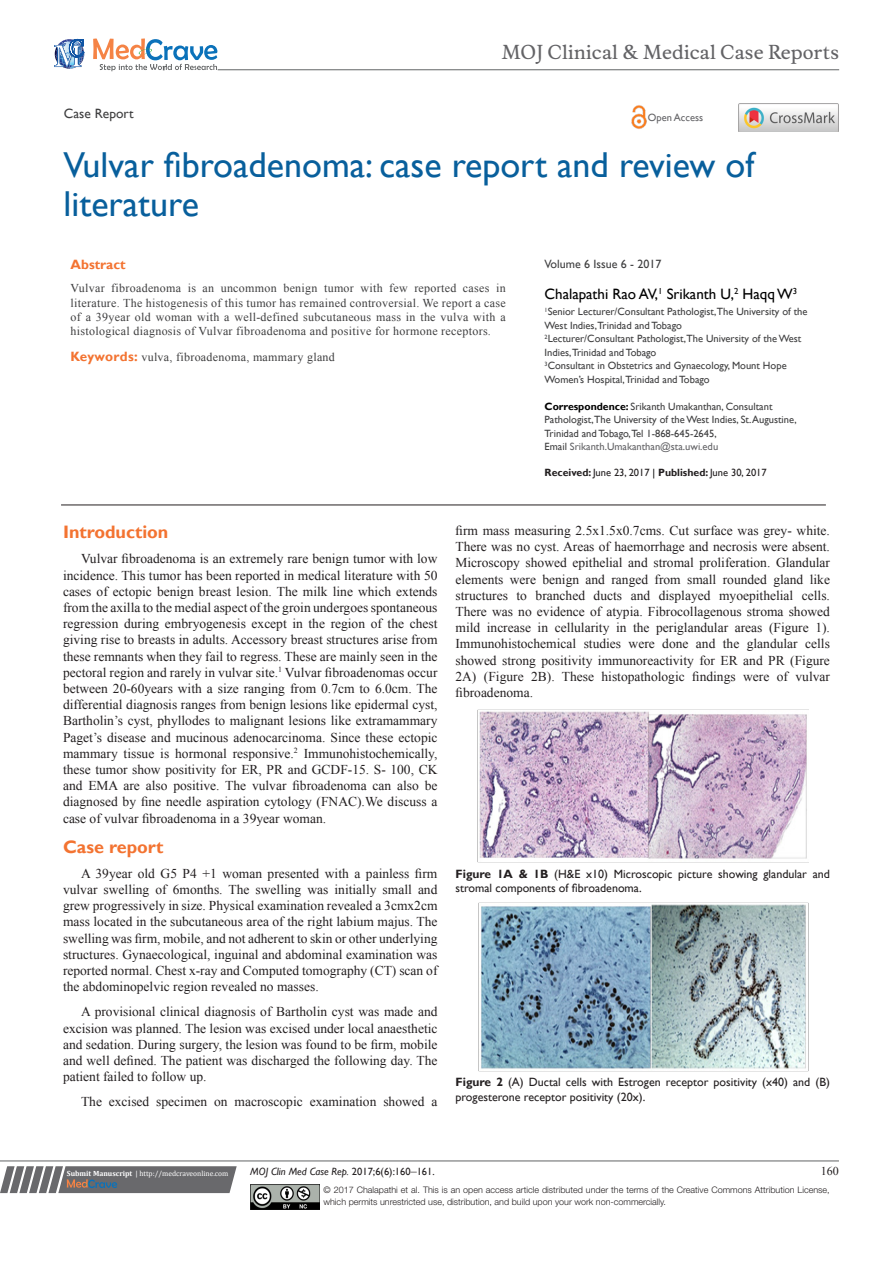
<style>
.page{position:relative;width:893px;height:1263px;background:#fff}
.page>*{position:absolute;margin:0;border:0;box-sizing:border-box;transform-origin:0 0}
.t1{font:36px/39px "Gill Sans";color:#085f9c}
.t2{font:18.6px "Musee";color:#636366}
.List_Paragraph{font:700 18px "Gill Sans";color:#f37331}
.t3{font:15px "Gill Sans";color:#000}
.t4{font:13.5px/16.2px "Times New Roman";color:#231f20;text-align:justify}
.t5{font:13.5px "Gill Sans";color:#3e3e3f}
.t6{font:700 13.5px "Gill Sans";color:#f37331}
.t7{font:12px/14.4px "Times New Roman";letter-spacing:.025em;color:#3e3e3f;text-align:justify}
.t8{font:12px/14.4px "Gill Sans";color:#231f20}
.t9{font:12px "Gill Sans";color:#3e3e3f}
.t10{font:12px "Times New Roman";color:#231f20}
.t11{font:10.5px/13.5px "Gill Sans";color:#3e3e3f}
.t12{font:10.5px "Gill Sans";color:#636366}
.t13{font:10.5px "Gill Sans";color:#231f20}
.t14{font:italic 10.5px "Gill Sans";color:#231f20}
.t15{font:300 9px/12px "Helvetica Neue LT Std";color:#231f20}
.t16{font:7.5px "Cambria";color:#fff}
.s1{font-family:"Gill Sans";font-weight:700;font-size:13.5px;color:#f37331}
.s2{font-weight:700;color:#000}
.s3{color:#3e3e3f}
.s4{font-weight:700}
.s5{color:#000}
.s6{font-style:normal}
.s7{font-family:"Times New Roman";font-style:normal;font-size:12px}
</style>
<div class="page">
<svg style="left:0;top:1166px;width:237px;height:27px;background:#78787a"></svg>
<hr style="left:0;top:1161px;width:839px;height:1px;background:#626465">
<hr style="left:61px;top:505px;width:765px;height:1px;background:#231f20">
<img style="left:250px;top:1185px;width:69px;height:24px">
<svg style="left:54px;top:39px;width:30px;height:30px"></svg>
<svg style="left:93px;top:38px;width:124px;height:33px"></svg>
<hr style="left:218px;top:70px;width:621px;height:1px;background:#626465">
<img style="left:631px;top:105px;width:16px;height:24px">
<img style="left:739px;top:104px;width:99px;height:28px">
<img style="left:478px;top:709px;width:331px;height:150px">
<img style="left:478px;top:903px;width:328px;height:168px">
<p class="t2" style="left:502px;top:41px;width:339px">MOJ Clinical &amp; Medical Case Reports</p>
<p class="t5" style="left:64px;top:105px;width:71px">Case Report</p>
<p class="t12" style="left:648px;top:112px;width:57px">Open Access</p>
<p class="t1" style="left:64px;top:146px;width:692px">Vulvar fibroadenoma: case report and review of literature</p>
<p class="t6" style="left:71px;top:256px;width:57px">Abstract</p>
<p class="t7" style="left:71px;top:281px;width:437px">Vulvar fibroadenoma is an uncommon benign tumor with few reported cases in literature. The histogenesis of this tumor has remained controversial. We report a case of a 39year old woman with a well-defined subcutaneous mass in the vulva with a histological diagnosis of Vulvar fibroadenoma and positive for hormone receptors.</p>
<p class="t7" style="left:71px;top:349px;width:266px"><span class="s1">Keywords:</span> vulva, fibroadenoma, mammary gland</p>
<p class="t9" style="left:545px;top:257px;width:118px">Volume 6 Issue 6 - 2017</p>
<p class="t3" style="left:545px;top:285px;width:254px">Chalapathi Rao AV,<sup>1</sup> Srikanth U,<sup>2</sup> Haqq W<sup>3</sup></p>
<p class="t11" style="left:545px;top:305px;width:264px"><sup>1</sup>Senior Lecturer/Consultant Pathologist,The University of the<br>West Indies,Trinidad and Tobago</p>
<p class="t11" style="left:545px;top:332px;width:258px"><sup>2</sup>Lecturer/Consultant Pathologist,The University of the West<br>Indies,Trinidad and Tobago</p>
<p class="t11" style="left:545px;top:359px;width:244px"><sup>3</sup>Consultant in Obstetrics and Gynaecology, Mount Hope<br>Women’s Hospital,Trinidad and Tobago</p>
<p class="t11" style="left:545px;top:400px;width:254px"><span class="s2">Correspondence:</span> Srikanth Umakanthan, Consultant<br>Pathologist,The University of the West Indies, St. Augustine,<br>Trinidad and Tobago,Tel 1-868-645-2645,</p>
<p class="t12" style="left:545px;top:441px;width:175px"><span class="s3">Email</span> Srikanth.Umakanthan@sta.uwi.edu</p>
<p class="t13" style="left:545px;top:467px;width:224px"><span class="s4">Received:</span> June 23, 2017 <span class="s5">|</span> <span class="s4">Published:</span> June 30, 2017</p>
<p class="List_Paragraph" style="left:63px;top:521px;width:107px">Introduction</p>
<p class="t4" style="left:63px;top:550px;width:376px;text-indent:18px">Vulvar fibroadenoma is an extremely rare benign tumor with low incidence. This tumor has been reported in medical literature with 50 cases of ectopic benign breast lesion. The milk line which extends from the axilla to the medial aspect of the groin undergoes spontaneous regression during embryogenesis except in the region of the chest giving rise to breasts in adults. Accessory breast structures arise from these remnants when they fail to regress. These are mainly seen in the pectoral region and rarely in vulvar site.<sup>1</sup> Vulvar fibroadenomas occur between 20-60years with a size ranging from 0.7cm to 6.0cm. The differential diagnosis ranges from benign lesions like epidermal cyst, Bartholin’s cyst, phyllodes to malignant lesions like extramammary Paget’s disease and mucinous adenocarcinoma. Since these ectopic mammary tissue is hormonal responsive.<sup>2</sup> Immunohistochemically, these tumor show positivity for ER, PR and GCDF-15. S- 100, CK and EMA are also positive. The vulvar fibroadenoma can also be diagnosed by fine needle aspiration cytology (FNAC).We discuss a case of vulvar fibroadenoma in a 39year woman.</p>
<p class="List_Paragraph" style="left:63px;top:836px;width:102px">Case report</p>
<p class="t4" style="left:63px;top:865px;width:376px;text-indent:18px">A 39year old G5 P4 +1 woman presented with a painless firm vulvar swelling of 6months. The swelling was initially small and grew progressively in size. Physical examination revealed a 3cmx2cm mass located in the subcutaneous area of the right labium majus. The swelling was firm, mobile, and not adherent to skin or other underlying structures. Gynaecological, inguinal and abdominal examination was reported normal. Chest x-ray and Computed tomography (CT) scan of the abdominopelvic region revealed no masses.</p>
<p class="t4" style="left:63px;top:1003px;width:376px;text-indent:18px">A provisional clinical diagnosis of Bartholin cyst was made and excision was planned. The lesion was excised under local anaesthetic and sedation. During surgery, the lesion was found to be firm, mobile and well defined. The patient was discharged the following day. The patient failed to follow up.</p>
<p class="t4" style="left:81px;top:1093px;width:358px">The excised specimen on macroscopic examination showed a</p>
<p class="t4" style="left:455px;top:522px;width:376px">firm mass measuring 2.5x1.5x0.7cms. Cut surface was grey- white.<br>There was no cyst. Areas of haemorrhage and necrosis were absent.<br>Microscopy showed epithelial and stromal proliferation. Glandular elements were benign and ranged from small rounded gland like structures to branched ducts and displayed myoepithelial cells.<br>There was no evidence of atypia. Fibrocollagenous stroma showed mild increase in cellularity in the periglandular areas (Figure 1).<br>Immunohistochemical studies were done and the glandular cells showed strong positivity immunoreactivity for ER and PR (Figure 2A) (Figure 2B). These histopathologic findings were of vulvar fibroadenoma.</p>
<p class="t8" style="left:455px;top:867px;width:376px"><span class="s4">Figure 1A &amp; 1B</span> (H&amp;E x10) Microscopic picture showing glandular and stromal components of fibroadenoma.</p>
<p class="t8" style="left:455px;top:1075px;width:376px"><span class="s4">Figure 2</span> (A) Ductal cells with Estrogen receptor positivity (x40) and (B) progesterone receptor positivity (20x).</p>
<p class="t16" style="left:67px;top:1169px;width:163px"><span class="s4">Submit Manuscript</span> | http://medcraveonline.com</p>
<p class="t14" style="left:250px;top:1165px;width:186px">MOJ Clin Med Case Rep. <span class="s6">2017;6(6):160</span><span class="s7">‒</span><span class="s6">161.</span></p>
<p class="t10" style="left:821px;top:1163px;width:19px">160</p>
<p class="t15" style="left:323px;top:1183px;width:508px">© 2017 Chalapathi et al. This is an open access article distributed under the terms of the Creative Commons Attribution License, which permits unrestricted use, distribution, and build upon your work non-commercially.</p>
</div>
